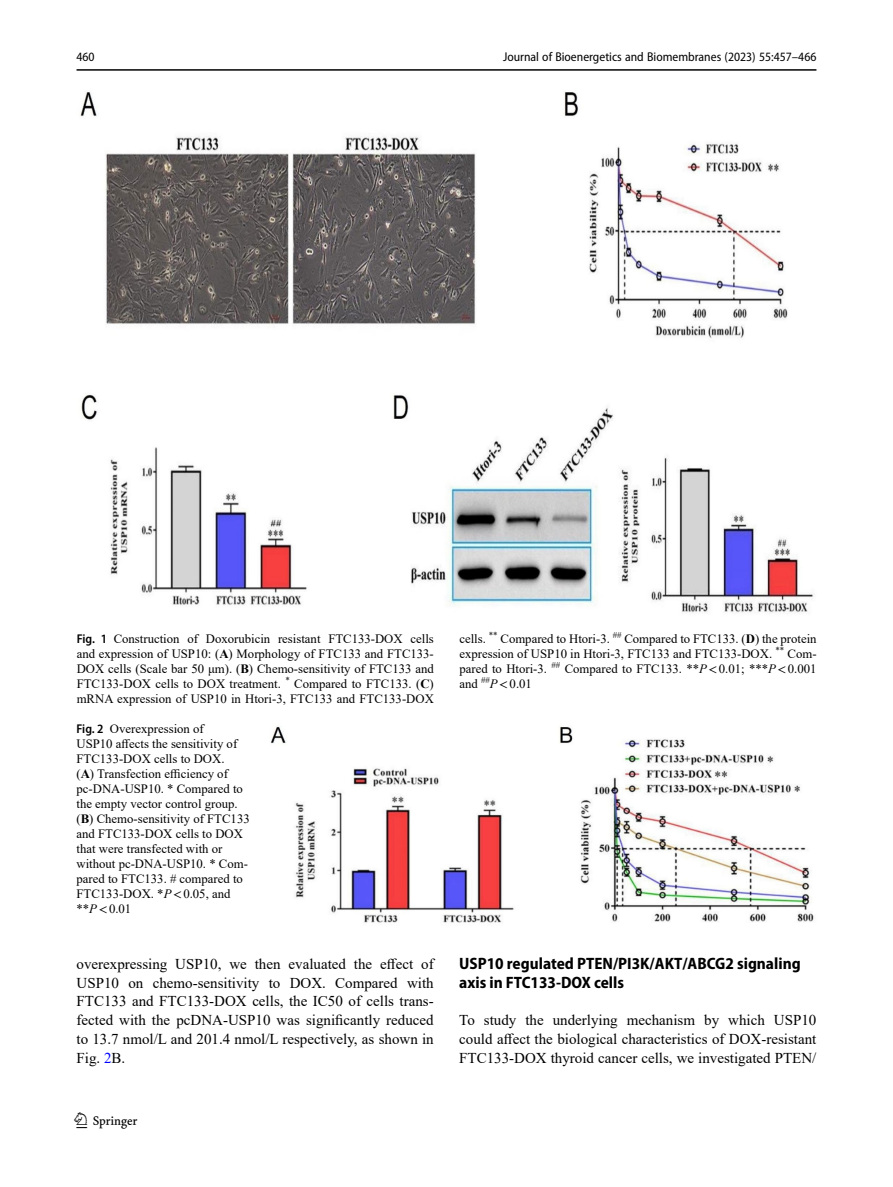
<style>
.page{position:relative;width:893px;height:1187px;background:#fff}
.page>*{position:absolute;margin:0;border:0;box-sizing:border-box;transform-origin:0 0}
.t1{font:22.5px "Springnew";color:#000}
.Head_2{font:700 semi-condensed 16.5px/18.8px "Myriad Pro";color:#000}
.Body_Text{font:15px/18.8px "Times New Roman";color:#000;text-align:justify}
.Figure_Caption{font:12.75px/15px "Times New Roman";color:#000;text-align:justify}
.Figure_Caption_Side{font:12.75px/15px "Times New Roman";color:#000}
.t2{font:semi-condensed 12.75px "Myriad Pro";color:#000}
.s1{font-family:"Myriad Pro";font-weight:600;font-stretch:semi-condensed}
.s2{font-weight:700}
.s3{font-style:italic}
.s4{font-family:"STIX"}
.s5{color:#00f}
</style>
<div class="page">
<hr style="left:77px;top:69px;width:739px;height:2px;background:#000">
<img style="left:271px;top:726px;width:543px;height:197px">
<img style="left:80px;top:92px;width:733px;height:521px">
<p class="t2" style="left:77px;top:49px;width:20px">460</p>
<p class="t2" style="left:503px;top:49px;width:315px">Journal of Bioenergetics and Biomembranes (2023) 55:457–466</p>
<p class="Figure_Caption" style="left:77px;top:631px;width:359px"><span class="s1">Fig. 1</span> Construction of Doxorubicin resistant FTC133-DOX cells and expression of USP10: (<span class="s2">A</span>) Morphology of FTC133 and FTC133- DOX cells (Scale bar 50 μm). (<span class="s2">B</span>) Chemo-sensitivity of FTC133 and FTC133-DOX cells to DOX treatment. <sup>*</sup> Compared to FTC133. (<span class="s2">C</span>) mRNA expression of USP10 in Htori-3, FTC133 and FTC133-DOX</p>
<p class="Figure_Caption" style="left:459px;top:631px;width:359px">cells. <sup>**</sup> Compared to Htori-3. <sup>##</sup> Compared to FTC133. (<span class="s2">D</span>) the protein expression of USP10 in Htori-3, FTC133 and FTC133-DOX. <sup>**</sup> Com&shy;pared to Htori-3. <sup>##</sup> Compared to FTC133. **<span class="s3">P</span><span class="s4">&lt;</span>0.01; ***<span class="s3">P</span><span class="s4">&lt;</span>0.001 and <sup>##</sup><span class="s3">P</span><span class="s4">&lt;</span>0.01</p>
<p class="Figure_Caption_Side" style="left:77px;top:721px;width:175px"><span class="s1">Fig. 2</span> Overexpression of<br>USP10 affects the sensitivity of<br>FTC133-DOX cells to DOX.<br>(<span class="s2">A</span>) Transfection efficiency of pc-DNA-USP10. * Compared to the empty vector control group. (<span class="s2">B</span>) Chemo-sensitivity of FTC133 and FTC133-DOX cells to DOX that were transfected with or without pc-DNA-USP10. * Com&shy;pared to FTC133. # compared to<br>FTC133-DOX. *<span class="s3">P</span><span class="s4">&lt;</span>0.05, and **<span class="s3">P</span><span class="s4">&lt;</span>0.01</p>
<p class="Body_Text" style="left:77px;top:953px;width:359px">overexpressing USP10, we then evaluated the effect of USP10 on chemo-sensitivity to DOX. Compared with FTC133 and FTC133-DOX cells, the IC50 of cells trans&shy;fected with the pcDNA-USP10 was significantly reduced to 13.7 nmol/L and 201.4 nmol/L respectively, as shown in Fig. <span class="s5">2</span>B.</p>
<h1 class="t1" style="left:77px;top:1107px;width:63px">1 3</h1>
<p class="Head_2" style="left:459px;top:954px;width:343px">USP10 regulated PTEN/PI3K/AKT/ABCG2 signaling axis in FTC133-DOX cells</p>
<p class="Body_Text" style="left:459px;top:1010px;width:359px">To study the underlying mechanism by which USP10 could affect the biological characteristics of DOX-resistant FTC133-DOX thyroid cancer cells, we investigated PTEN/</p>
</div>
